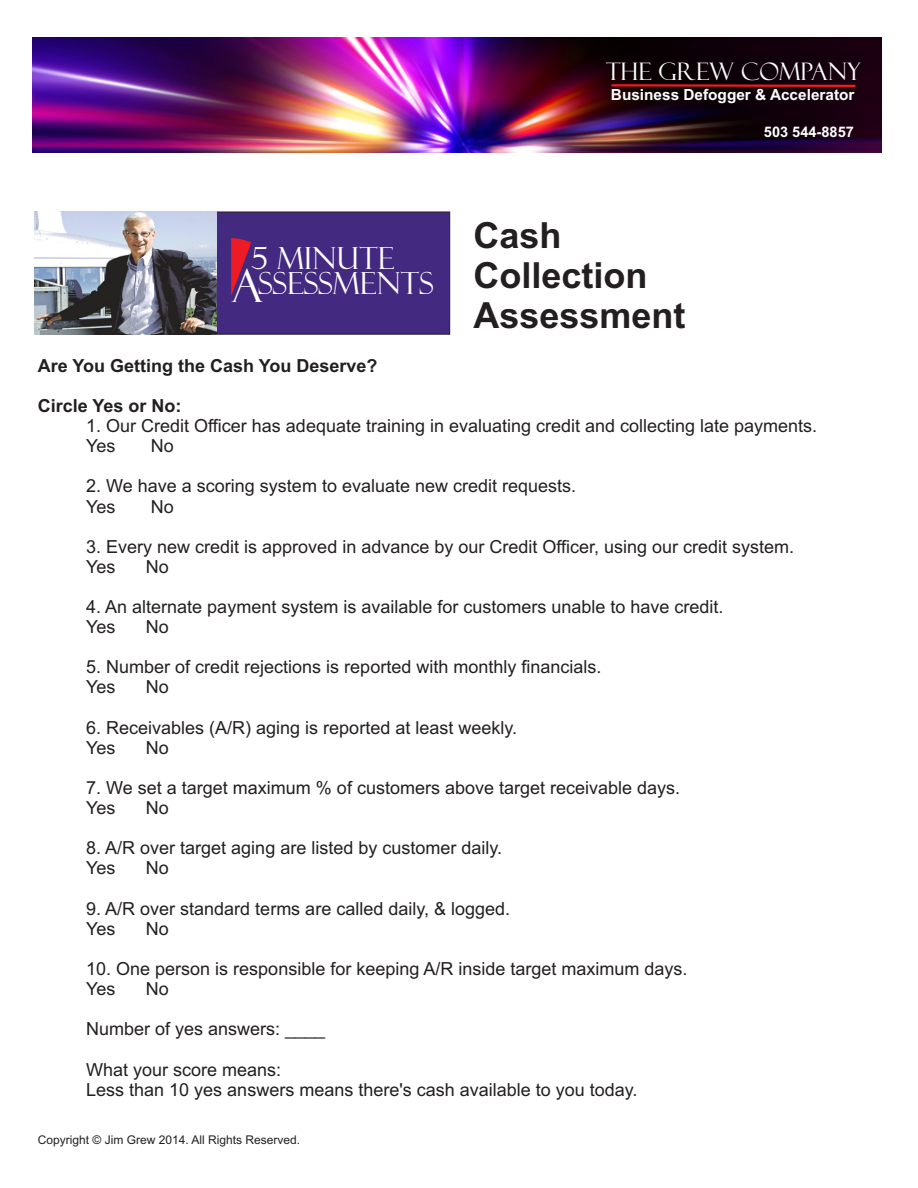
<style>
.page{position:relative;width:918px;height:1188px;background:#fff}
.page>*{position:absolute;margin:0;border:0;box-sizing:border-box;transform-origin:0 0}
.t1{font:700 36px/40.2px "Arial";color:#231f20}
.t2{font:30.45px/24.9px "Felix Titling";color:#fff}
.t3{font:24.15px "Felix Titling";color:#fff}
.t4{font:18px/20.1px "Arial";color:#231f20}
.t5{font:700 18px "Arial";color:#231f20}
.t6{font:700 15.3px "Arial";color:#fff}
.t7{font:700 14.55px "Arial";color:#fff}
.t8{font:12px "Arial";color:#231f20}
.s1{font-size:45.75px}
</style>
<div class="page">
<div style="left:34px;top:211px;width:416px;height:124px;background:#442981"></div>
<img style="left:35px;top:211px;width:182px;height:123px">
<svg style="left:231px;top:238px;width:20px;height:58px"></svg>
<img style="left:32px;top:37px;width:850px;height:116px">
<svg style="left:609px;top:83px;width:249px;height:5px"></svg>
<h2 class="t2" style="left:231px;top:246px;width:204px;text-indent:20px">5 MINUTE<br><span class="s1">A</span>SSESSMENTS</h2>
<h3 class="t3" style="left:606px;top:57px;width:257px">THE GREW COMPANY</h3>
<p class="t6" style="left:611px;top:89px;width:245px">Business Defogger &amp; Accelerator</p>
<p class="t7" style="left:764px;top:127px;width:92px">503 544-8857</p>
<h1 class="t1" style="left:473px;top:218px;width:214px">Cash<br>Collection<br>Assessment</h1>
<p class="t5" style="left:38px;top:359px;width:341px">Are You Getting the Cash You Deserve?</p>
<p class="t5" style="left:38px;top:399px;width:145px">Circle Yes or No:</p>
<p class="t4" style="left:86px;top:417px;width:733px">1. Our Credit Officer has adequate training in evaluating credit and collecting late payments.<br>Yes</p>
<p class="t4" style="left:151px;top:437px;width:25px">No</p>
<p class="t4" style="left:86px;top:478px;width:491px">2. We have a scoring system to evaluate new credit requests.<br>Yes</p>
<p class="t4" style="left:151px;top:498px;width:25px">No</p>
<p class="t4" style="left:86px;top:538px;width:709px">3. Every new credit is approved in advance by our Credit Officer, using our credit system.<br>Yes</p>
<p class="t4" style="left:146px;top:558px;width:25px">No</p>
<p class="t4" style="left:86px;top:598px;width:639px">4. An alternate payment system is available for customers unable to have credit.<br>Yes</p>
<p class="t4" style="left:146px;top:618px;width:25px">No</p>
<p class="t4" style="left:86px;top:659px;width:517px">5. Number of credit rejections is reported with monthly financials.<br>Yes</p>
<p class="t4" style="left:146px;top:679px;width:25px">No</p>
<p class="t4" style="left:86px;top:719px;width:432px">6. Receivables (A/R) aging is reported at least weekly.<br>Yes</p>
<p class="t4" style="left:146px;top:739px;width:25px">No</p>
<p class="t4" style="left:86px;top:779px;width:595px">7. We set a target maximum % of customers above target receivable days.<br>Yes</p>
<p class="t4" style="left:146px;top:799px;width:25px">No</p>
<p class="t4" style="left:86px;top:840px;width:417px">8. A/R over target aging are listed by customer daily.<br>Yes</p>
<p class="t4" style="left:146px;top:860px;width:25px">No</p>
<p class="t4" style="left:86px;top:900px;width:425px">9. A/R over standard terms are called daily, &amp; logged.<br>Yes</p>
<p class="t4" style="left:146px;top:920px;width:25px">No</p>
<p class="t4" style="left:86px;top:960px;width:603px">10. One person is responsible for keeping A/R inside target maximum days.<br>Yes</p>
<p class="t4" style="left:146px;top:980px;width:25px">No</p>
<p class="t4" style="left:86px;top:1021px;width:241px">Number of yes answers: ____</p>
<p class="t4" style="left:86px;top:1061px;width:553px">What your score means:<br>Less than 10 yes answers means there's cash available to you today.</p>
<p class="t8" style="left:38px;top:1135px;width:264px">Copyright © Jim Grew 2014. All Rights Reserved.</p>
</div>
